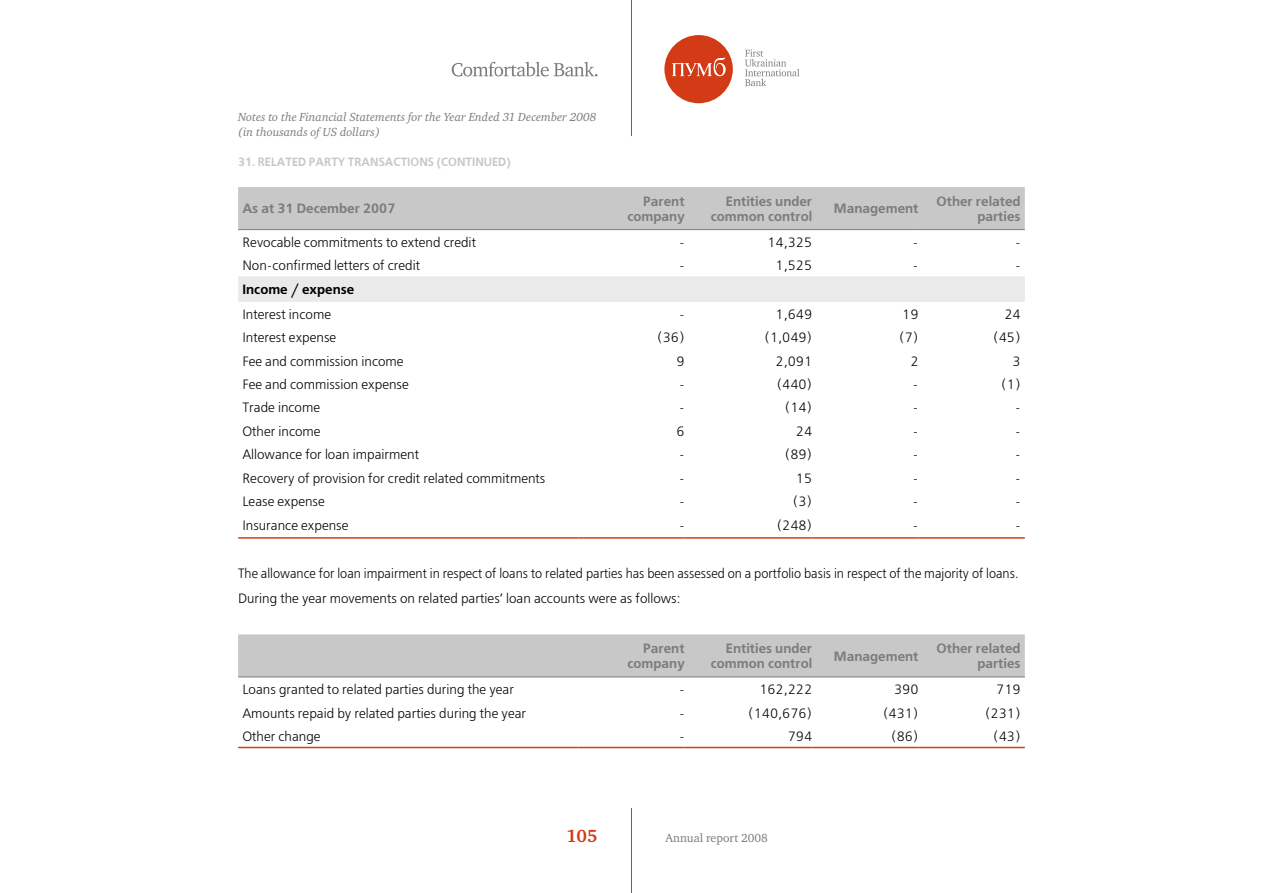
<style>
.page{position:relative;width:1263px;height:893px;background:#fff}
.page>*{position:absolute;margin:0;border:0;box-sizing:border-box;transform-origin:0 0}
.t1{font:700 18px "Charter C";color:#d33a16}
.t2{font:13.5px "Free Set C";color:#000}
.t3{font:13.5px/25px "Free Set C";color:#000;scale:.93 1}
.t4{font:700 13.5px/15px "Free Set C";color:#7c7c7c;text-align:right}
.t5{font:700 13.5px "Free Set C";color:#000}
.t6{font:italic 12px/15px "Charter C";color:#7c7c7c}
.t7{font:700 12px "Free Set C";color:#c8c8c8;scale:.95 1}
.t8{font:12px "Charter C";color:#7c7c7c}
</style>
<div class="page">
<hr style="left:631px;top:0;width:1px;height:136px;background:#d33a16">
<hr style="left:631px;top:808px;width:1px;height:85px;background:#d33a16">
<div style="left:664px;top:35px;width:69px;height:68px;background:#d33a16;border-radius:50%"></div>
<svg style="left:672px;top:57px;width:54px;height:19px"></svg>
<svg style="left:745px;top:49px;width:54px;height:37px"></svg>
<svg style="left:452px;top:62px;width:145px;height:15px"></svg>
<div style="left:238px;top:187px;width:787px;height:42px;background:#c8c8c8"></div>
<div style="left:238px;top:276px;width:787px;height:26px;background:#eaeaea"></div>
<hr style="left:238px;top:229px;width:340px;height:1px;background:#7c7c7c">
<hr style="left:578px;top:229px;width:107px;height:1px;background:#7c7c7c">
<hr style="left:685px;top:229px;width:127px;height:1px;background:#7c7c7c">
<hr style="left:812px;top:229px;width:106px;height:1px;background:#7c7c7c">
<hr style="left:918px;top:229px;width:107px;height:1px;background:#7c7c7c">
<hr style="left:238px;top:537px;width:340px;height:2px;background:#d13f14">
<hr style="left:578px;top:537px;width:107px;height:2px;background:#d13f14">
<hr style="left:685px;top:537px;width:127px;height:2px;background:#d13f14">
<hr style="left:812px;top:537px;width:106px;height:2px;background:#d13f14">
<hr style="left:918px;top:537px;width:107px;height:2px;background:#d13f14">
<div style="left:238px;top:634px;width:787px;height:43px;background:#c8c8c8"></div>
<hr style="left:238px;top:677px;width:340px;height:1px;background:#7c7c7c">
<hr style="left:578px;top:677px;width:107px;height:1px;background:#7c7c7c">
<hr style="left:685px;top:677px;width:127px;height:1px;background:#7c7c7c">
<hr style="left:812px;top:677px;width:106px;height:1px;background:#7c7c7c">
<hr style="left:918px;top:677px;width:107px;height:1px;background:#7c7c7c">
<hr style="left:238px;top:747px;width:340px;height:1px;background:#d13f14">
<hr style="left:578px;top:747px;width:107px;height:1px;background:#d13f14">
<hr style="left:685px;top:747px;width:127px;height:1px;background:#d13f14">
<hr style="left:812px;top:747px;width:106px;height:1px;background:#d13f14">
<hr style="left:918px;top:747px;width:107px;height:1px;background:#d13f14">
<p class="t6" style="left:238px;top:110px;width:360px">Notes to the Financial Statements for the Year Ended 31 December 2008 (in thousands of US dollars)</p>
<p class="t7" style="left:238px;top:154px;width:288px">31. RELATED PARTY TRANSACTIONS (CONTINUED)</p>
<p class="t4" style="left:242px;top:202px;width:155px">As at 31 December 2007</p>
<p class="t4" style="left:627px;top:194px;width:59px">Parent company</p>
<p class="t4" style="left:711px;top:194px;width:103px">Entities under common control</p>
<p class="t4" style="left:834px;top:202px;width:86px">Management</p>
<p class="t4" style="left:936px;top:194px;width:86px">Other related parties</p>
<p class="t2" style="left:242px;top:234px;width:235px">Revocable commitments to extend credit</p>
<p class="t2" style="left:679px;top:234px;width:7px">-</p>
<p class="t2" style="left:767px;top:234px;width:46px">14,325</p>
<p class="t2" style="left:913px;top:234px;width:7px">-</p>
<p class="t2" style="left:1015px;top:234px;width:7px">-</p>
<p class="t2" style="left:242px;top:257px;width:179px">Non-confirmed letters of credit</p>
<p class="t2" style="left:679px;top:257px;width:7px">-</p>
<p class="t2" style="left:775px;top:257px;width:38px">1,525</p>
<p class="t2" style="left:913px;top:257px;width:7px">-</p>
<p class="t2" style="left:1015px;top:257px;width:7px">-</p>
<p class="t5" style="left:242px;top:281px;width:113px">Income / expense</p>
<p class="t2" style="left:242px;top:306px;width:90px">Interest income</p>
<p class="t2" style="left:679px;top:306px;width:7px">-</p>
<p class="t2" style="left:775px;top:306px;width:38px">1,649</p>
<p class="t2" style="left:902px;top:306px;width:18px">19</p>
<p class="t2" style="left:1004px;top:306px;width:18px">24</p>
<p class="t2" style="left:242px;top:330px;width:95px">Interest expense</p>
<p class="t2" style="left:657px;top:330px;width:29px">(36)</p>
<p class="t2" style="left:764px;top:330px;width:49px">(1,049)</p>
<p class="t2" style="left:899px;top:330px;width:21px">(7)</p>
<p class="t2" style="left:993px;top:330px;width:29px">(45)</p>
<p class="t2" style="left:242px;top:353px;width:163px">Fee and commission income</p>
<p class="t2" style="left:676px;top:353px;width:10px">9</p>
<p class="t2" style="left:775px;top:353px;width:38px">2,091</p>
<p class="t2" style="left:910px;top:353px;width:10px">2</p>
<p class="t2" style="left:1012px;top:353px;width:10px">3</p>
<p class="t2" style="left:242px;top:376px;width:168px">Fee and commission expense</p>
<p class="t2" style="left:679px;top:376px;width:7px">-</p>
<p class="t2" style="left:777px;top:376px;width:37px">(440)</p>
<p class="t2" style="left:913px;top:376px;width:7px">-</p>
<p class="t2" style="left:1001px;top:376px;width:21px">(1)</p>
<p class="t2" style="left:242px;top:400px;width:79px">Trade income</p>
<p class="t2" style="left:679px;top:400px;width:7px">-</p>
<p class="t2" style="left:785px;top:400px;width:29px">(14)</p>
<p class="t2" style="left:913px;top:400px;width:7px">-</p>
<p class="t2" style="left:1015px;top:400px;width:7px">-</p>
<p class="t2" style="left:242px;top:423px;width:80px">Other income</p>
<p class="t2" style="left:676px;top:423px;width:10px">6</p>
<p class="t2" style="left:796px;top:423px;width:18px">24</p>
<p class="t2" style="left:913px;top:423px;width:7px">-</p>
<p class="t2" style="left:1015px;top:423px;width:7px">-</p>
<p class="t2" style="left:242px;top:447px;width:178px">Allowance for loan impairment</p>
<p class="t2" style="left:679px;top:447px;width:7px">-</p>
<p class="t2" style="left:785px;top:447px;width:29px">(89)</p>
<p class="t2" style="left:913px;top:447px;width:7px">-</p>
<p class="t2" style="left:1015px;top:447px;width:7px">-</p>
<p class="t2" style="left:242px;top:470px;width:305px">Recovery of provision for credit related commitments</p>
<p class="t2" style="left:679px;top:470px;width:7px">-</p>
<p class="t2" style="left:796px;top:470px;width:18px">15</p>
<p class="t2" style="left:913px;top:470px;width:7px">-</p>
<p class="t2" style="left:1015px;top:470px;width:7px">-</p>
<p class="t2" style="left:242px;top:493px;width:84px">Lease expense</p>
<p class="t2" style="left:679px;top:493px;width:7px">-</p>
<p class="t2" style="left:793px;top:493px;width:21px">(3)</p>
<p class="t2" style="left:913px;top:493px;width:7px">-</p>
<p class="t2" style="left:1015px;top:493px;width:7px">-</p>
<p class="t2" style="left:242px;top:518px;width:108px">Insurance expense</p>
<p class="t2" style="left:679px;top:518px;width:7px">-</p>
<p class="t2" style="left:777px;top:518px;width:37px">(248)</p>
<p class="t2" style="left:913px;top:518px;width:7px">-</p>
<p class="t2" style="left:1015px;top:518px;width:7px">-</p>
<p class="t3" style="left:238px;top:561px;width:841px">The allowance for loan impairment in respect of loans to related parties has been assessed on a portfolio basis in respect of the majority of loans.<br>During the year movements on related parties’ loan accounts were as follows:</p>
<p class="t4" style="left:627px;top:641px;width:59px">Parent company</p>
<p class="t4" style="left:711px;top:641px;width:103px">Entities under common control</p>
<p class="t4" style="left:834px;top:649px;width:86px">Management</p>
<p class="t4" style="left:936px;top:641px;width:86px">Other related parties</p>
<p class="t2" style="left:242px;top:682px;width:273px">Loans granted to related parties during the year</p>
<p class="t2" style="left:679px;top:682px;width:7px">-</p>
<p class="t2" style="left:759px;top:682px;width:54px">162,222</p>
<p class="t2" style="left:894px;top:682px;width:26px">390</p>
<p class="t2" style="left:996px;top:682px;width:26px">719</p>
<p class="t2" style="left:242px;top:705px;width:285px">Amounts repaid by related parties during the year</p>
<p class="t2" style="left:679px;top:705px;width:7px">-</p>
<p class="t2" style="left:748px;top:705px;width:66px">(140,676)</p>
<p class="t2" style="left:883px;top:705px;width:37px">(431)</p>
<p class="t2" style="left:985px;top:705px;width:37px">(231)</p>
<p class="t2" style="left:242px;top:728px;width:80px">Other change</p>
<p class="t2" style="left:679px;top:728px;width:7px">-</p>
<p class="t2" style="left:788px;top:728px;width:26px">794</p>
<p class="t2" style="left:891px;top:728px;width:29px">(86)</p>
<p class="t2" style="left:993px;top:728px;width:29px">(43)</p>
<h1 class="t1" style="left:566px;top:826px;width:32px">105</h1>
<p class="t8" style="left:665px;top:831px;width:104px">Annual report 2008</p>
</div>
